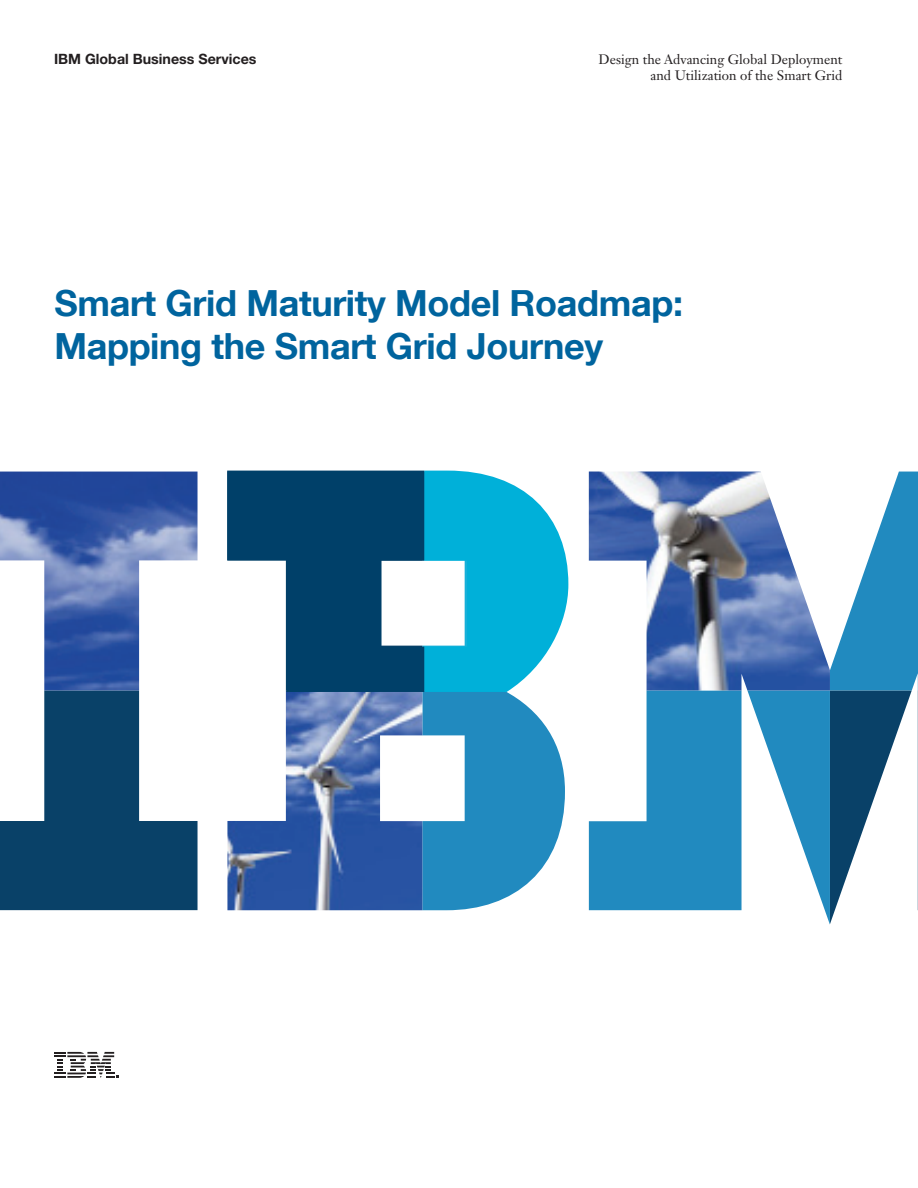
<style>
.page{position:relative;width:918px;height:1188px;background:#fff}
.page>*{position:absolute;margin:0;border:0;box-sizing:border-box;transform-origin:0 0}
._1A_title__color{font:700 36px "Helvetica Neue LT Com";letter-spacing:-.01em;color:#00649e}
.t1{font:700 14.25px "Helvetica Neue LT Std";color:#231f20}
._2C_body{font:13.5px/16.2px "Janson Text LT Std";color:#231f20;text-align:right}
</style>
<div class="page">
<svg style="left:830px;top:472px;width:88px;height:452px"></svg>
<img style="left:0;top:472px;width:830px;height:438px">
<svg style="left:227px;top:471px;width:341px;height:439px"></svg>
<svg style="left:54px;top:1052px;width:65px;height:26px"></svg>
<p class="t1" style="left:54px;top:50px;width:204px">IBM Global Business Services</p>
<p class="_2C_body" style="left:599px;top:51px;width:245px">Design the Advancing Global Deployment and Utilization of the Smart Grid</p>
<p class="_1A_title__color" style="left:54px;top:280px;width:630px">Smart Grid Maturity Model Roadmap:</p>
<p class="_1A_title__color" style="left:54px;top:324px;width:550px">Mapping the Smart Grid Journey</p>
</div>
